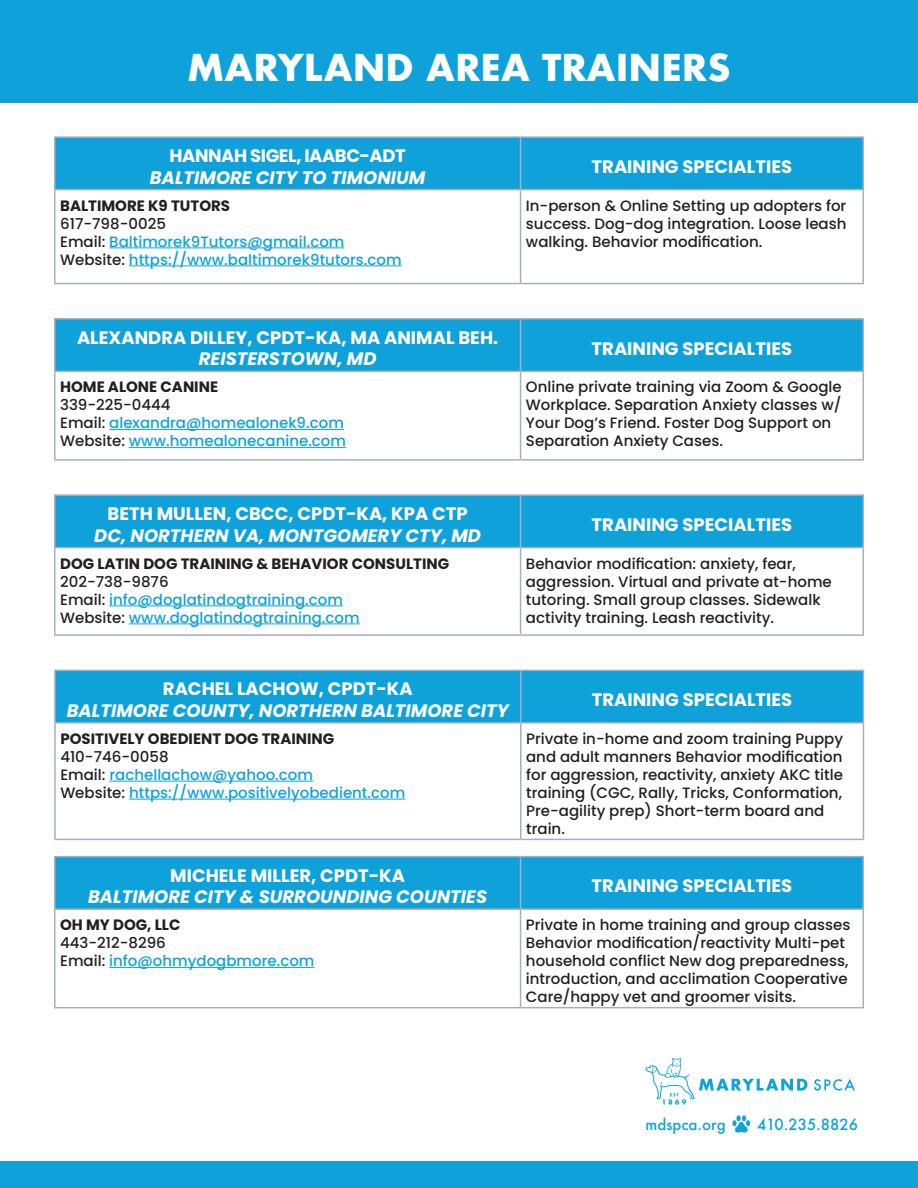
<style>
.page{position:relative;width:918px;height:1188px;background:#fff}
.page>*{position:absolute;margin:0;border:0;box-sizing:border-box;transform-origin:0 0}
.t1{font:700 36px "Futura";color:#fff}
.t2{font:700 18px/21.6px "Poppins";color:#fff;text-align:center}
.t3{font:italic 700 18px "Poppins";color:#fff}
.t4{font:700 18px "Poppins";letter-spacing:-.025em;color:#fff}
.t5{font:500 15px/18px "Poppins";color:#231f20}
.t6{font:500 15px "Poppins";color:#0fa2da}
.t7{font:700 15px "Poppins";color:#231f20}
.t8{font:500 15px "Futura";color:#0fa2da}
.s1{color:#231f20}
.s2{font-style:italic}
</style>
<div class="page">
<div style="left:0;top:0;width:918px;height:103px;background:#0fa2da"></div>
<div style="left:0;top:1161px;width:918px;height:27px;background:#0fa2da"></div>
<svg style="left:814px;top:1079px;width:41px;height:12px"></svg>
<svg style="left:645px;top:1058px;width:163px;height:47px"></svg>
<div style="left:56px;top:138px;width:806px;height:51px;background:#0fa2da"></div>
<svg style="left:56px;top:190px;width:806px;height:93px"></svg>
<hr style="left:54px;top:136px;width:467px;height:2px;background:#a6afbc">
<hr style="left:54px;top:138px;width:2px;height:51px;background:#a6afbc">
<hr style="left:521px;top:136px;width:343px;height:2px;background:#a6afbc">
<hr style="left:520px;top:138px;width:1px;height:51px;background:#a6afbc">
<hr style="left:862px;top:138px;width:2px;height:51px;background:#a6afbc">
<hr style="left:54px;top:189px;width:467px;height:1px;background:#a6afbc">
<hr style="left:54px;top:190px;width:2px;height:93px;background:#a6afbc">
<hr style="left:521px;top:189px;width:343px;height:1px;background:#a6afbc">
<hr style="left:520px;top:190px;width:1px;height:93px;background:#a6afbc">
<hr style="left:862px;top:190px;width:2px;height:93px;background:#a6afbc">
<hr style="left:54px;top:283px;width:467px;height:1px;background:#a6afbc">
<hr style="left:521px;top:283px;width:343px;height:1px;background:#a6afbc">
<hr style="left:109px;top:247px;width:235px;height:1px;background:#0fa2da">
<hr style="left:129px;top:265px;width:273px;height:1px;background:#0fa2da">
<div style="left:56px;top:320px;width:806px;height:51px;background:#0fa2da"></div>
<svg style="left:109px;top:372px;width:413px;height:87px"></svg>
<hr style="left:54px;top:318px;width:467px;height:2px;background:#a6afbc">
<hr style="left:54px;top:320px;width:2px;height:51px;background:#a6afbc">
<hr style="left:521px;top:318px;width:343px;height:2px;background:#a6afbc">
<hr style="left:520px;top:320px;width:1px;height:51px;background:#a6afbc">
<hr style="left:862px;top:320px;width:2px;height:51px;background:#a6afbc">
<hr style="left:54px;top:371px;width:467px;height:1px;background:#a6afbc">
<hr style="left:54px;top:372px;width:2px;height:87px;background:#a6afbc">
<hr style="left:521px;top:371px;width:343px;height:1px;background:#a6afbc">
<hr style="left:520px;top:372px;width:1px;height:87px;background:#a6afbc">
<hr style="left:862px;top:372px;width:2px;height:87px;background:#a6afbc">
<hr style="left:54px;top:459px;width:467px;height:2px;background:#a6afbc">
<hr style="left:521px;top:459px;width:343px;height:2px;background:#a6afbc">
<hr style="left:109px;top:429px;width:235px;height:1px;background:#0fa2da">
<hr style="left:129px;top:447px;width:217px;height:1px;background:#0fa2da">
<div style="left:56px;top:496px;width:806px;height:51px;background:#0fa2da"></div>
<svg style="left:56px;top:548px;width:806px;height:86px"></svg>
<hr style="left:54px;top:494px;width:467px;height:2px;background:#a6afbc">
<hr style="left:54px;top:496px;width:2px;height:51px;background:#a6afbc">
<hr style="left:521px;top:494px;width:343px;height:2px;background:#a6afbc">
<hr style="left:520px;top:496px;width:1px;height:51px;background:#a6afbc">
<hr style="left:862px;top:496px;width:2px;height:51px;background:#a6afbc">
<hr style="left:54px;top:547px;width:467px;height:1px;background:#a6afbc">
<hr style="left:54px;top:548px;width:2px;height:86px;background:#a6afbc">
<hr style="left:521px;top:547px;width:343px;height:1px;background:#a6afbc">
<hr style="left:520px;top:548px;width:1px;height:86px;background:#a6afbc">
<hr style="left:862px;top:548px;width:2px;height:86px;background:#a6afbc">
<hr style="left:54px;top:634px;width:467px;height:2px;background:#a6afbc">
<hr style="left:521px;top:634px;width:343px;height:2px;background:#a6afbc">
<hr style="left:109px;top:606px;width:234px;height:1px;background:#0fa2da">
<hr style="left:129px;top:624px;width:231px;height:1px;background:#0fa2da">
<div style="left:56px;top:671px;width:807px;height:51px;background:#0fa2da"></div>
<svg style="left:56px;top:724px;width:807px;height:115px"></svg>
<hr style="left:54px;top:670px;width:467px;height:1px;background:#a6afbc">
<hr style="left:54px;top:671px;width:2px;height:51px;background:#a6afbc">
<hr style="left:521px;top:670px;width:343px;height:1px;background:#a6afbc">
<hr style="left:520px;top:671px;width:2px;height:51px;background:#a6afbc">
<hr style="left:863px;top:671px;width:1px;height:51px;background:#a6afbc">
<hr style="left:54px;top:722px;width:467px;height:2px;background:#a6afbc">
<hr style="left:54px;top:724px;width:2px;height:115px;background:#a6afbc">
<hr style="left:521px;top:722px;width:343px;height:2px;background:#a6afbc">
<hr style="left:520px;top:724px;width:2px;height:115px;background:#a6afbc">
<hr style="left:863px;top:724px;width:1px;height:115px;background:#a6afbc">
<hr style="left:54px;top:839px;width:467px;height:1px;background:#a6afbc">
<hr style="left:521px;top:839px;width:343px;height:1px;background:#a6afbc">
<hr style="left:109px;top:781px;width:204px;height:1px;background:#0fa2da">
<hr style="left:129px;top:799px;width:276px;height:1px;background:#0fa2da">
<div style="left:56px;top:857px;width:806px;height:51px;background:#0fa2da"></div>
<svg style="left:109px;top:910px;width:413px;height:97px"></svg>
<hr style="left:54px;top:856px;width:467px;height:1px;background:#a6afbc">
<hr style="left:54px;top:857px;width:2px;height:51px;background:#a6afbc">
<hr style="left:521px;top:856px;width:343px;height:1px;background:#a6afbc">
<hr style="left:520px;top:857px;width:1px;height:51px;background:#a6afbc">
<hr style="left:862px;top:857px;width:2px;height:51px;background:#a6afbc">
<hr style="left:54px;top:908px;width:467px;height:2px;background:#a6afbc">
<hr style="left:54px;top:910px;width:2px;height:97px;background:#a6afbc">
<hr style="left:521px;top:908px;width:343px;height:2px;background:#a6afbc">
<hr style="left:520px;top:910px;width:1px;height:97px;background:#a6afbc">
<hr style="left:862px;top:910px;width:2px;height:97px;background:#a6afbc">
<hr style="left:54px;top:1007px;width:467px;height:1px;background:#a6afbc">
<hr style="left:521px;top:1007px;width:343px;height:1px;background:#a6afbc">
<hr style="left:109px;top:967px;width:206px;height:1px;background:#0fa2da">
<p class="t1" style="left:187px;top:41px;width:545px">MARYLAND AREA TRAINERS</p>
<p class="t4" style="left:170px;top:145px;width:238px">HANNAH SIGEL, IAABC-ADT</p>
<p class="t3" style="left:150px;top:167px;width:277px">BALTIMORE CITY TO TIMONIUM</p>
<p class="t7" style="left:60px;top:197px;width:171px">BALTIMORE K9 TUTORS</p>
<p class="t5" style="left:60px;top:215px;width:107px">617-798-0025</p>
<p class="t6" style="left:60px;top:233px;width:286px"><span class="s1">Email:</span> Baltimorek9Tutors@gmail.com</p>
<p class="t6" style="left:60px;top:251px;width:343px"><span class="s1">Website:</span> https://www.baltimorek9tutors.com</p>
<p class="t2" style="left:592px;top:156px;width:202px">TRAINING SPECIALTIES</p>
<p class="t5" style="left:526px;top:197px;width:322px;text-align:justify">In-person &amp; Online Setting up adopters for success. Dog-dog integration. Loose leash walking. Behavior modification.</p>
<p class="t2" style="left:77px;top:327px;width:423px">ALEXANDRA DILLEY, CPDT-KA, MA ANIMAL BEH.<br><span class="s2">REISTERSTOWN, MD</span></p>
<p class="t2" style="left:592px;top:337px;width:202px">TRAINING SPECIALTIES</p>
<p class="t7" style="left:60px;top:379px;width:159px">HOME ALONE CANINE</p>
<p class="t5" style="left:60px;top:396px;width:112px">339-225-0444</p>
<p class="t6" style="left:60px;top:415px;width:285px"><span class="s1">Email:</span> alexandra@homealonek9.com</p>
<p class="t6" style="left:60px;top:433px;width:287px"><span class="s1">Website:</span> www.homealonecanine.com</p>
<p class="t5" style="left:526px;top:378px;width:317px">Online private training via Zoom &amp; Google Workplace. Separation Anxiety classes w/ Your Dog’s Friend. Foster Dog Support on Separation Anxiety Cases.</p>
<p class="t2" style="left:108px;top:503px;width:362px">BETH MULLEN, CBCC, CPDT-KA, KPA CTP</p>
<p class="t3" style="left:94px;top:525px;width:388px">DC, NORTHERN VA, MONTGOMERY CTY, MD</p>
<p class="t7" style="left:60px;top:555px;width:391px">DOG LATIN DOG TRAINING &amp; BEHAVIOR CONSULTING</p>
<p class="t5" style="left:60px;top:573px;width:110px">202-738-9876</p>
<p class="t6" style="left:60px;top:591px;width:284px"><span class="s1">Email:</span> info@doglatindogtraining.com</p>
<p class="t6" style="left:60px;top:609px;width:301px"><span class="s1">Website:</span> www.doglatindogtraining.com</p>
<p class="t2" style="left:592px;top:514px;width:202px">TRAINING SPECIALTIES</p>
<p class="t5" style="left:526px;top:555px;width:307px">Behavior modification: anxiety, fear, aggression. Virtual and private at-home tutoring. Small group classes. Sidewalk activity training. Leash reactivity.</p>
<p class="t2" style="left:163px;top:678px;width:251px">RACHEL LACHOW, CPDT-KA</p>
<p class="t3" style="left:67px;top:700px;width:444px">BALTIMORE COUNTY, NORTHERN BALTIMORE CITY</p>
<p class="t7" style="left:60px;top:730px;width:275px">POSITIVELY OBEDIENT DOG TRAINING</p>
<p class="t5" style="left:60px;top:748px;width:110px">410-746-0058</p>
<p class="t6" style="left:60px;top:766px;width:254px"><span class="s1">Email:</span> rachellachow@yahoo.com</p>
<p class="t6" style="left:60px;top:784px;width:346px"><span class="s1">Website:</span> https://www.positivelyobedient.com</p>
<p class="t2" style="left:170px;top:865px;width:236px">MICHELE MILLER, CPDT-KA</p>
<p class="t3" style="left:88px;top:886px;width:401px">BALTIMORE CITY &amp; SURROUNDING COUNTIES</p>
<p class="t7" style="left:60px;top:916px;width:122px">OH MY DOG, LLC</p>
<p class="t5" style="left:60px;top:934px;width:107px">443-212-8296</p>
<p class="t6" style="left:60px;top:952px;width:256px"><span class="s1">Email:</span> info@ohmydogbmore.com</p>
<p class="t2" style="left:592px;top:689px;width:202px">TRAINING SPECIALTIES</p>
<p class="t5" style="left:526px;top:730px;width:319px">Private in-home and zoom training Puppy and adult manners Behavior modification for aggression, reactivity, anxiety AKC title training (CGC, Rally, Tricks, Conformation, Pre-agility prep) Short-term board and train.</p>
<p class="t2" style="left:592px;top:875px;width:202px">TRAINING SPECIALTIES</p>
<p class="t5" style="left:526px;top:916px;width:326px">Private in home training and group classes Behavior modification/reactivity Multi-pet household conflict New dog preparedness, introduction, and acclimation Cooperative Care/happy vet and groomer visits.</p>
<p class="t8" style="left:645px;top:1114px;width:82px">mdspca.org</p>
<p class="t8" style="left:757px;top:1114px;width:102px">410.235.8826</p>
</div>
